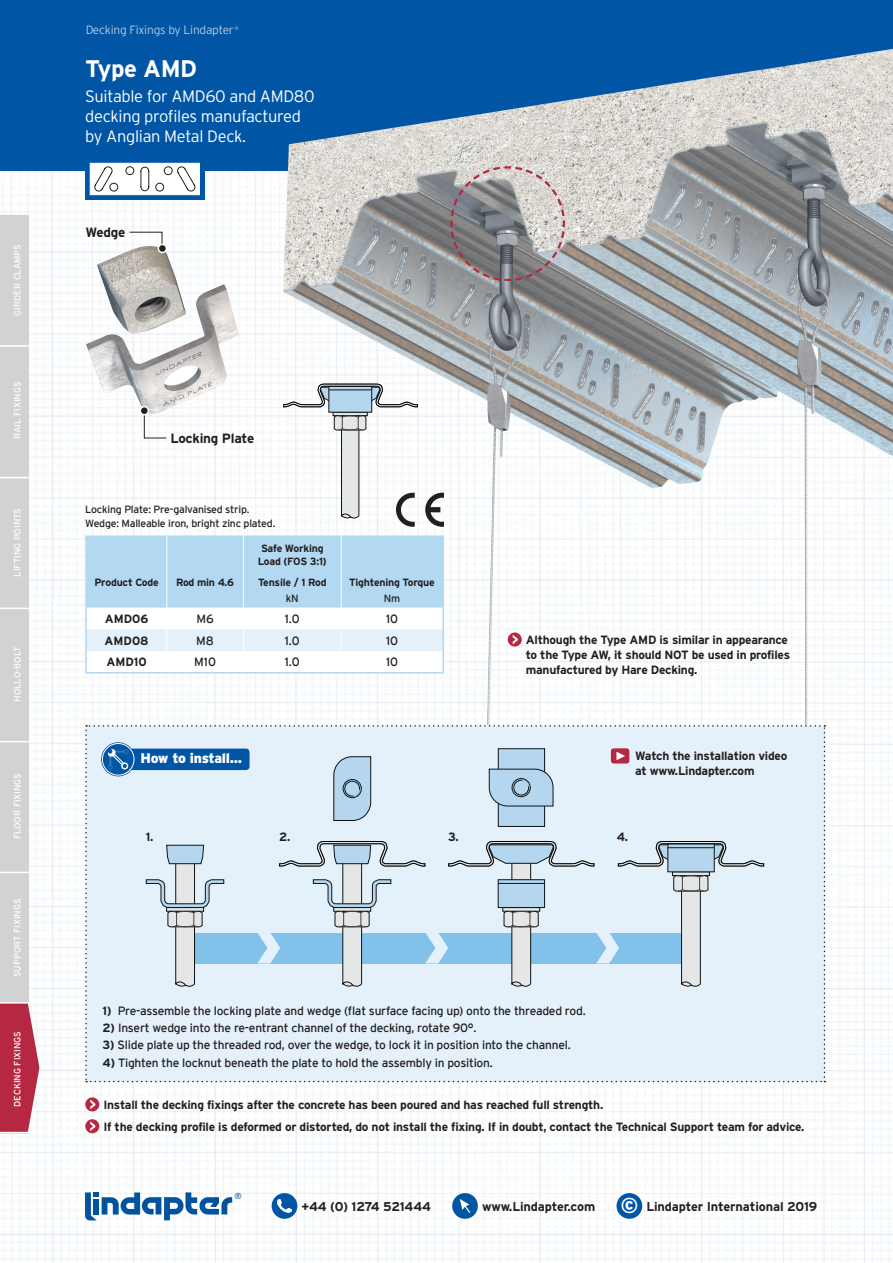
<style>
.page{position:relative;width:893px;height:1263px;background:#fff}
.page>*{position:absolute;margin:0;border:0;box-sizing:border-box;transform-origin:0 0}
.t1{font:700 24px "Interstate";letter-spacing:-.02em;color:#fff}
.in-text_sub-header{font:900 21.6px "Interstate";color:#fff}
.t2{font:300 16.5px/20.2px "Interstate";letter-spacing:-.02em;color:#fff}
.t3{font:900 13.8px "Interstate";letter-spacing:-.02em;color:#fff}
.t4{font:700 13.5px "Interstate";letter-spacing:-.02em;color:#231f20}
.t5{font:700 12.75px "Interstate";letter-spacing:-.01em;color:#231f20}
.t6{font:700 12px/15px "Interstate";letter-spacing:-.02em;color:#231f20}
.t7{font:12px "Interstate";letter-spacing:-.02em;color:#231f20}
.t8{font:300 12px "Interstate";letter-spacing:-.02em;color:#fff}
.t9{font:10.5px "Interstate";letter-spacing:-.02em;color:#231f20}
.t10{font:700 10.5px "Interstate";letter-spacing:-.02em;color:#231f20}
.t11{font:9px "Interstate";color:#fff}
.t12{font:8.7px "Interstate";color:#0153a0}
.t13{font:300 5.25px "Interstate";color:#fff}
.s1{font-weight:700}
</style>
<div class="page">
<img style="left:0;top:170px;width:893px;height:1093px">
<div style="left:0;top:0;width:893px;height:170px;background:#0155a5"></div>
<svg style="left:85px;top:1192px;width:147px;height:28px"></svg>
<div style="left:272px;top:1193px;width:25px;height:26px;background:#0155a5;border-radius:50%"></div>
<svg style="left:277px;top:1199px;width:15px;height:14px"></svg>
<div style="left:295px;top:1194px;width:142px;height:25px;background:#fff"></div>
<div style="left:616px;top:1193px;width:26px;height:26px;background:#0155a5;border-radius:50%"></div>
<div style="left:640px;top:1194px;width:184px;height:26px;background:#fff"></div>
<div style="left:452px;top:1193px;width:26px;height:26px;background:#0155a5;border-radius:50%"></div>
<svg style="left:460px;top:1199px;width:10px;height:14px"></svg>
<div style="left:475px;top:1194px;width:127px;height:26px;background:#fff"></div>
<div style="left:0;top:215px;width:29px;height:918px;background:#d1d2d4"></div>
<svg style="left:0;top:1001px;width:42px;height:133px"></svg>
<hr style="left:0;top:345px;width:29px;height:2px;background:#fff">
<svg style="left:0;top:477px;width:29px;height:1px"></svg>
<svg style="left:0;top:608px;width:29px;height:1px"></svg>
<svg style="left:0;top:741px;width:29px;height:1px"></svg>
<svg style="left:0;top:872px;width:29px;height:1px"></svg>
<img style="left:283px;top:49px;width:610px;height:676px">
<img style="left:86px;top:246px;width:153px;height:168px">
<svg style="left:129px;top:231px;width:34px;height:18px"></svg>
<div style="left:158px;top:244px;width:8px;height:8px;background:#231f20;border-radius:50%"></div>
<div style="left:158px;top:244px;width:9px;height:9px;border:2px solid #fff;border-radius:50%"></div>
<svg style="left:144px;top:410px;width:23px;height:29px"></svg>
<div style="left:140px;top:407px;width:8px;height:8px;background:#231f20;border-radius:50%"></div>
<div style="left:140px;top:406px;width:9px;height:9px;border:2px solid #fff;border-radius:50%"></div>
<svg style="left:85px;top:535px;width:359px;height:137px"></svg>
<hr style="left:442px;top:608px;width:2px;height:21px;background:#b3d8f1">
<hr style="left:442px;top:629px;width:2px;height:22px;background:#b3d8f1">
<hr style="left:442px;top:651px;width:2px;height:21px;background:#b3d8f1">
<hr style="left:85px;top:672px;width:82px;height:1px;background:#b3d8f1">
<hr style="left:167px;top:672px;width:76px;height:1px;background:#b3d8f1">
<hr style="left:243px;top:672px;width:98px;height:1px;background:#b3d8f1">
<hr style="left:341px;top:672px;width:103px;height:1px;background:#b3d8f1">
<div style="left:85px;top:1119px;width:14px;height:14px;background:#b62841;border-radius:50%"></div>
<svg style="left:90px;top:1121px;width:5px;height:10px"></svg>
<svg style="left:449px;top:165px;width:117px;height:117px;background:#9f9b9c"></svg>
<div style="left:85px;top:1097px;width:14px;height:14px;background:#b62841;border-radius:50%"></div>
<svg style="left:90px;top:1099px;width:5px;height:10px"></svg>
<svg style="left:85px;top:162px;width:119px;height:37px"></svg>
<div style="left:90px;top:163px;width:110px;height:32px;background:#fff;border:1px solid #fff"></div>
<svg style="left:94px;top:166px;width:101px;height:26px"></svg>
<svg style="left:85px;top:725px;width:740px;height:357px;background:#d6e6f2"></svg>
<div style="left:667px;top:844px;width:48px;height:28px;background:#b4d7ef"></div>
<hr style="left:668px;top:847px;width:46px;height:1px;background:#101315">
<svg style="left:508px;top:632px;width:14px;height:14px"></svg>
<svg style="left:513px;top:635px;width:5px;height:9px"></svg>
<svg style="left:283px;top:384px;width:134px;height:143px"></svg>
<svg style="left:425px;top:493px;width:19px;height:34px"></svg>
<p class="t11" style="left:12px;top:316px;width:73px;rotate:-90deg">GIRDER CLAMPS</p>
<p class="t11" style="left:12px;top:439px;width:59px;rotate:-90deg">RAIL FIXINGS</p>
<p class="t11" style="left:12px;top:577px;width:70px;rotate:-90deg">LIFTING POINTS</p>
<p class="t11" style="left:12px;top:702px;width:56px;rotate:-90deg">HOLLO-BOLT</p>
<p class="t11" style="left:12px;top:839px;width:68px;rotate:-90deg">FLOOR FIXINGS</p>
<p class="t11" style="left:12px;top:977px;width:80px;rotate:-90deg">SUPPORT FIXINGS</p>
<p class="t11" style="left:12px;top:1107px;width:77px;rotate:-90deg">DECKING FIXINGS</p>
<p class="t8" style="left:85px;top:23px;width:150px">Decking Fixings by Lindapter</p>
<p class="t13" style="left:234px;top:25px;width:6px">®</p>
<p class="t1" style="left:85px;top:55px;width:113px">Type AMD</p>
<p class="t2" style="left:85px;top:86px;width:231px">Suitable for AMD60 and AMD80 decking profiles manufactured</p>
<p class="t2" style="left:85px;top:126px;width:162px">by Anglian Metal Deck.</p>
<p class="t4" style="left:85px;top:224px;width:41px">Wedge</p>
<p class="t4" style="left:171px;top:430px;width:85px">Locking Plate</p>
<p class="t9" style="left:85px;top:504px;width:166px">Locking Plate: Pre-galvanised strip.</p>
<p class="t9" style="left:85px;top:517px;width:192px">Wedge: Malleable iron, bright zinc plated.</p>
<p class="t10" style="left:261px;top:542px;width:64px">Safe Working</p>
<p class="t10" style="left:258px;top:555px;width:71px">Load (FOS 3:1)</p>
<p class="t10" style="left:94px;top:576px;width:66px">Product Code</p>
<p class="t10" style="left:176px;top:576px;width:60px">Rod min 4.6</p>
<p class="t10" style="left:258px;top:576px;width:70px">Tensile / 1 Rod</p>
<p class="t10" style="left:349px;top:576px;width:87px">Tightening Torque</p>
<p class="t9" style="left:286px;top:593px;width:14px">kN</p>
<p class="t9" style="left:384px;top:593px;width:18px">Nm</p>
<p class="t6" style="left:105px;top:611px;width:45px">AMD06</p>
<p class="t7" style="left:196px;top:612px;width:19px">M6</p>
<p class="t7" style="left:285px;top:612px;width:16px">1.0</p>
<p class="t7" style="left:386px;top:612px;width:14px">10</p>
<p class="t6" style="left:105px;top:633px;width:46px">AMD08</p>
<p class="t7" style="left:196px;top:634px;width:19px">M8</p>
<p class="t7" style="left:285px;top:634px;width:16px">1.0</p>
<p class="t7" style="left:386px;top:634px;width:14px">10</p>
<p class="t6" style="left:106px;top:654px;width:42px">AMD10</p>
<p class="t7" style="left:194px;top:655px;width:23px">M10</p>
<p class="t7" style="left:285px;top:655px;width:16px">1.0</p>
<p class="t7" style="left:386px;top:655px;width:14px">10</p>
<p class="t3" style="left:140px;top:751px;width:103px">How to install...</p>
<p class="t6" style="left:526px;top:632px;width:264px">Although the Type AMD is similar in appearance</p>
<p class="t6" style="left:526px;top:647px;width:266px">to the Type AW, it should NOT be used in profiles manufactured by Hare Decking.</p>
<p class="t6" style="left:635px;top:748px;width:154px">Watch the installation video</p>
<p class="t6" style="left:635px;top:763px;width:121px">at www.Lindapter.com</p>
<p class="t6" style="left:146px;top:829px;width:9px">1.</p>
<p class="t6" style="left:279px;top:829px;width:13px">2.</p>
<p class="t6" style="left:448px;top:829px;width:12px">3.</p>
<p class="t6" style="left:617px;top:829px;width:13px">4.</p>
<p class="t7" style="left:103px;top:1004px;width:485px"><span class="s1">1)</span> Pre-assemble the locking plate and wedge (flat surface facing up) onto the threaded rod.</p>
<p class="t7" style="left:103px;top:1021px;width:375px"><span class="s1">2)</span> Insert wedge into the re-entrant channel of the decking, rotate 90°.</p>
<p class="t7" style="left:103px;top:1038px;width:470px"><span class="s1">3)</span> Slide plate up the threaded rod, over the wedge, to lock it in position into the channel.</p>
<p class="t7" style="left:103px;top:1056px;width:392px"><span class="s1">4)</span> Tighten the locknut beneath the plate to hold the assembly in position.</p>
<p class="t6" style="left:103px;top:1097px;width:501px">Install the decking fixings after the concrete has been poured and has reached full strength.</p>
<p class="t6" style="left:103px;top:1119px;width:703px">If the decking profile is deformed or distorted, do not install the fixing. If in doubt, contact the Technical Support team for advice.</p>
<p class="t12" style="left:235px;top:1191px;width:9px">®</p>
<p class="t5" style="left:301px;top:1199px;width:131px">+44 (0) 1274 521444</p>
<p class="t5" style="left:482px;top:1199px;width:115px">www.Lindapter.com</p>
<p class="in-text_sub-header" style="left:620px;top:1193px;width:20px">©</p>
<p class="t5" style="left:646px;top:1199px;width:172px">Lindapter International 2019</p>
</div>
